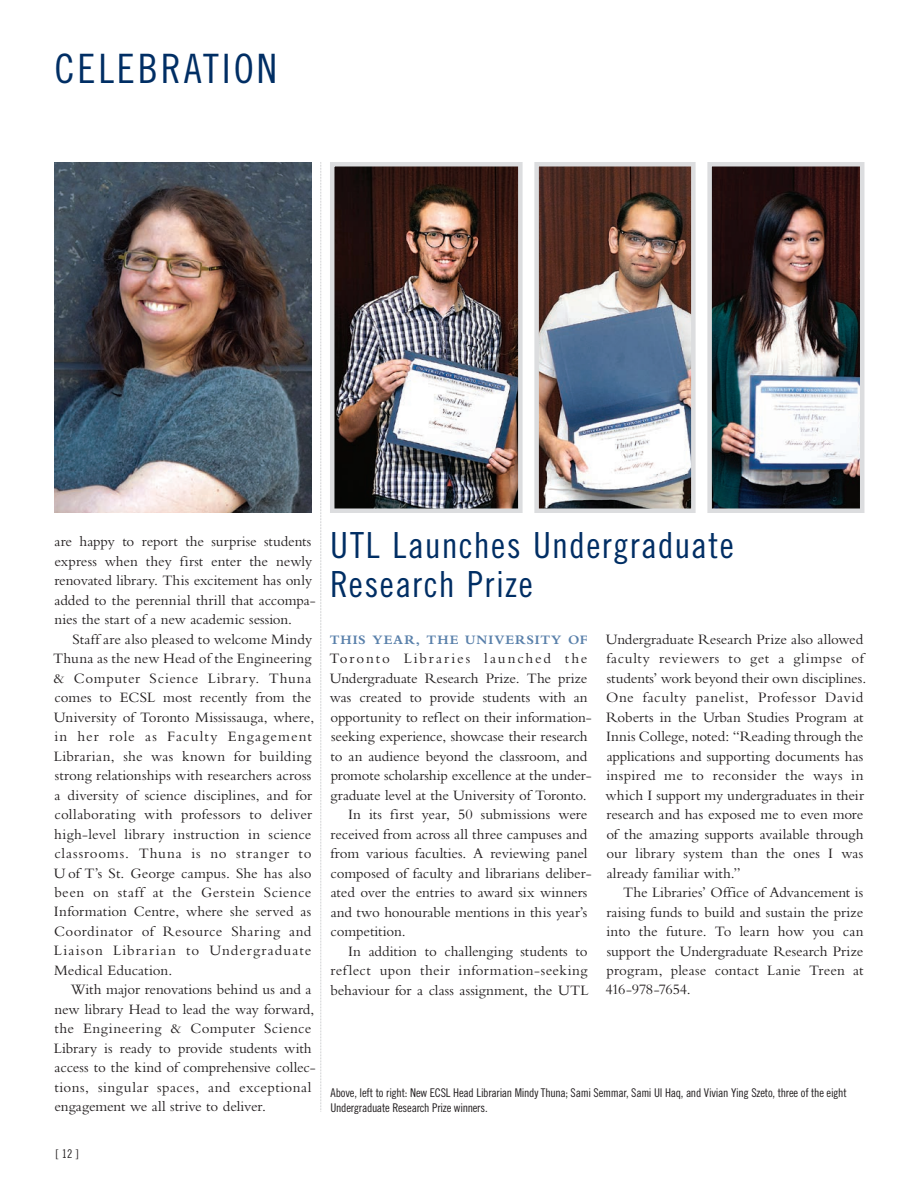
<style>
.page{position:relative;width:918px;height:1188px;background:#fff}
.page>*{position:absolute;margin:0;border:0;box-sizing:border-box;transform-origin:0 0}
.t1{font:40.5px "Trade Gothic LT Std Cn 18";letter-spacing:.07em;color:#002e64}
.t2{font:36px/39px "Trade Gothic LT Std Cn 18";letter-spacing:.035em;color:#002e64}
.t3{font:15px/19.5px "Bembo";letter-spacing:.005em;color:#231f20}
.t4{font:15px "Bembo";letter-spacing:-.015em;color:#231f20}
.t5{font:15px "Bembo";letter-spacing:.025em;color:#231f20}
.t6{font:15px "Bembo";letter-spacing:.12em;color:#231f20}
.t7{font:700 13.5px "Bembo";letter-spacing:.07em;color:#5980aa}
.t8{font:12px/14.4px "Trade Gothic LT Std Cn 18";letter-spacing:-.02em;color:#231f20}
</style>
<div class="page">
<img style="left:534px;top:162px;width:162px;height:351px">
<img style="left:330px;top:162px;width:193px;height:351px">
<img style="left:707px;top:162px;width:157px;height:351px">
<svg style="left:321px;top:162px;width:1px;height:948px"></svg>
<img style="left:54px;top:162px;width:258px;height:351px">
<h1 class="t1" style="left:54px;top:45px;width:224px">CELEBRATION</h1>
<p class="t3" style="left:54px;top:531px;width:263px">are happy to report the surprise students express when they first enter the newly renovated library. This excitement has only added to the perennial thrill that accompa&shy;nies the start of a new academic session.</p>
<p class="t3" style="left:53px;top:629px;width:263px;text-indent:19px">Staff are also pleased to welcome Mindy Thuna as the new Head of the Engineering &amp; Computer Science Library. Thuna comes to ECSL most recently from the University of Toronto Mississauga, where, in her role as Faculty Engagement Librarian, she was known for building strong relationships with researchers across a diversity of science disciplines, and for collaborating with professors to deliver high-level library instruction in science classrooms. Thuna is no stranger to U of T’s St. George campus. She has also been on staff at the Gerstein Science Information Centre, where she served as Coordinator of Resource Sharing and Liaison Librarian to Undergraduate Medical Education.</p>
<p class="t3" style="left:54px;top:980px;width:263px;text-indent:17px">With major renovations behind us and a new library Head to lead the way forward, the Engineering &amp; Computer Science Library is ready to provide students with access to the kind of comprehensive collec&shy;tions, singular spaces, and exceptional engagement we all strive to deliver.</p>
<p class="t8" style="left:56px;top:1147px;width:25px">[ 12 ]</p>
<h2 class="t2" style="left:330px;top:525px;width:405px">UTL Launches Undergraduate<br>Research Prize</h2>
<p class="t7" style="left:330px;top:632px;width:260px">THIS YEAR, THE UNIVERSITY OF</p>
<p class="t6" style="left:329px;top:650px;width:260px">Toronto Libraries launched the</p>
<p class="t3" style="left:330px;top:668px;width:259px">Undergraduate Research Prize. The prize</p>
<p class="t3" style="left:330px;top:687px;width:260px">was created to provide students with an</p>
<p class="t3" style="left:330px;top:707px;width:263px">opportunity to reflect on their information-</p>
<p class="t3" style="left:331px;top:726px;width:258px">seeking experience, showcase their research</p>
<p class="t3" style="left:331px;top:746px;width:258px">to an audience beyond the classroom, and</p>
<p class="t4" style="left:331px;top:767px;width:263px">promote scholarship excellence at the under-</p>
<p class="t3" style="left:331px;top:785px;width:258px">graduate level at the University of Toronto.</p>
<p class="t3" style="left:348px;top:804px;width:241px">In its first year, 50 submissions were</p>
<p class="t3" style="left:331px;top:824px;width:258px">received from across all three campuses and</p>
<p class="t3" style="left:331px;top:843px;width:258px">from various faculties. A reviewing panel</p>
<p class="t3" style="left:331px;top:863px;width:263px">composed of faculty and librarians deliber-</p>
<p class="t3" style="left:331px;top:882px;width:258px">ated over the entries to award six winners</p>
<p class="t3" style="left:331px;top:902px;width:258px">and two honourable mentions in this year’s</p>
<p class="t3" style="left:331px;top:921px;width:77px">competition.</p>
<p class="t3" style="left:348px;top:941px;width:241px">In addition to challenging students to</p>
<p class="t5" style="left:331px;top:962px;width:259px">reflect upon their information-seeking</p>
<p class="t3" style="left:331px;top:980px;width:260px">behaviour for a class assignment, the UTL</p>
<p class="t3" style="left:606px;top:629px;width:262px">Undergraduate Research Prize also allowed faculty reviewers to get a glimpse of students’ work beyond their own disciplines.<br>One faculty panelist, Professor David Roberts in the Urban Studies Program at Innis College, noted: “Reading through the applications and supporting documents has inspired me to reconsider the ways in which I support my undergraduates in their research and has exposed me to even more of the amazing supports available through our library system than the ones I was already familiar with.”</p>
<p class="t3" style="left:605px;top:882px;width:260px;text-align:justify;text-indent:18px">The Libraries’ Office of Advancement is raising funds to build and sustain the prize into the future. To learn how you can support the Undergraduate Research Prize program, please contact Lanie Treen at 416-978-7654.</p>
<p class="t8" style="left:330px;top:1085px;width:518px">Above, left to right: New ECSL Head Librarian Mindy Thuna; Sami Semmar, Sami Ul Haq, and Vivian Ying Szeto, three of the eight<br>Undergraduate Research Prize winners.</p>
</div>
